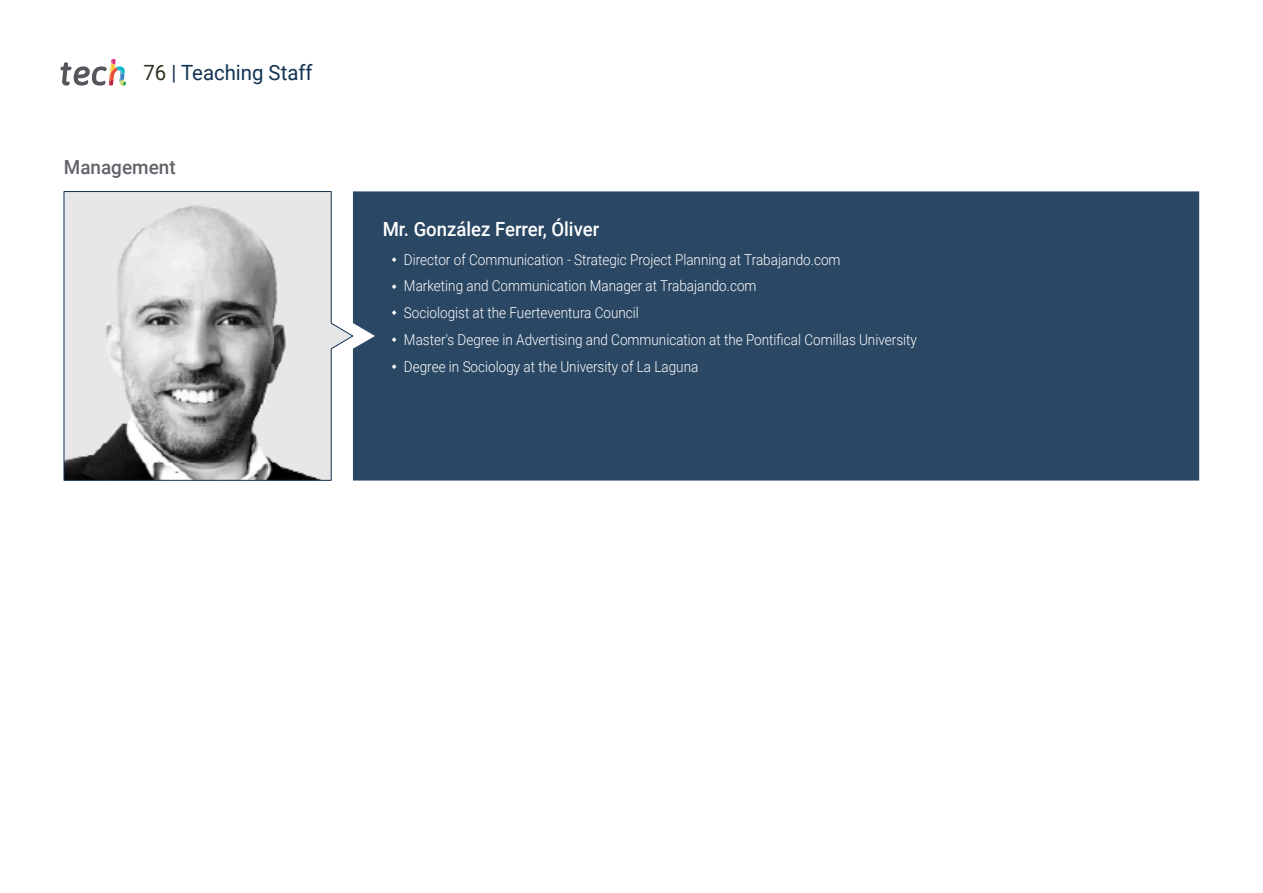
<style>
.page{position:relative;width:1263px;height:893px;background:#fff}
.page>*{position:absolute;margin:0;border:0;box-sizing:border-box;transform-origin:0 0}
.t1{font:21px "Roboto";color:#123352}
.t2{font:500 19.5px "Roboto";color:#fff;scale:.95 1}
.t3{font:500 19.5px "Roboto";color:#61646a}
.t4{font:300 15px/26.7px "Roboto";color:#fff;scale:.9 1}
.s1{color:#312e20}
</style>
<div class="page">
<div style="left:353px;top:191px;width:846px;height:290px;background:#2a4763"></div>
<svg style="left:64px;top:191px;width:289px;height:290px"></svg>
<svg style="left:61px;top:59px;width:65px;height:27px"></svg>
<svg style="left:392px;top:257px;width:5px;height:5px"></svg>
<svg style="left:392px;top:284px;width:5px;height:5px"></svg>
<svg style="left:392px;top:310px;width:5px;height:5px"></svg>
<svg style="left:392px;top:337px;width:5px;height:5px"></svg>
<svg style="left:392px;top:364px;width:5px;height:5px"></svg>
<h1 class="t1" style="left:144px;top:57px;width:171px"><span class="s1">76</span> | Teaching Staff</h1>
<h2 class="t3" style="left:64px;top:154px;width:113px">Management</h2>
<h2 class="t2" style="left:383px;top:215px;width:229px">Mr. González Ferrer, Óliver</h2>
<p class="t4" style="left:404px;top:245px;width:571px">Director of Communication - Strategic Project Planning at Trabajando.com<br>Marketing and Communication Manager at Trabajando.com<br>Sociologist at the Fuerteventura Council<br>Master's Degree in Advertising and Communication at the Pontifical Comillas University Degree in Sociology at the University of La Laguna</p>
</div>
